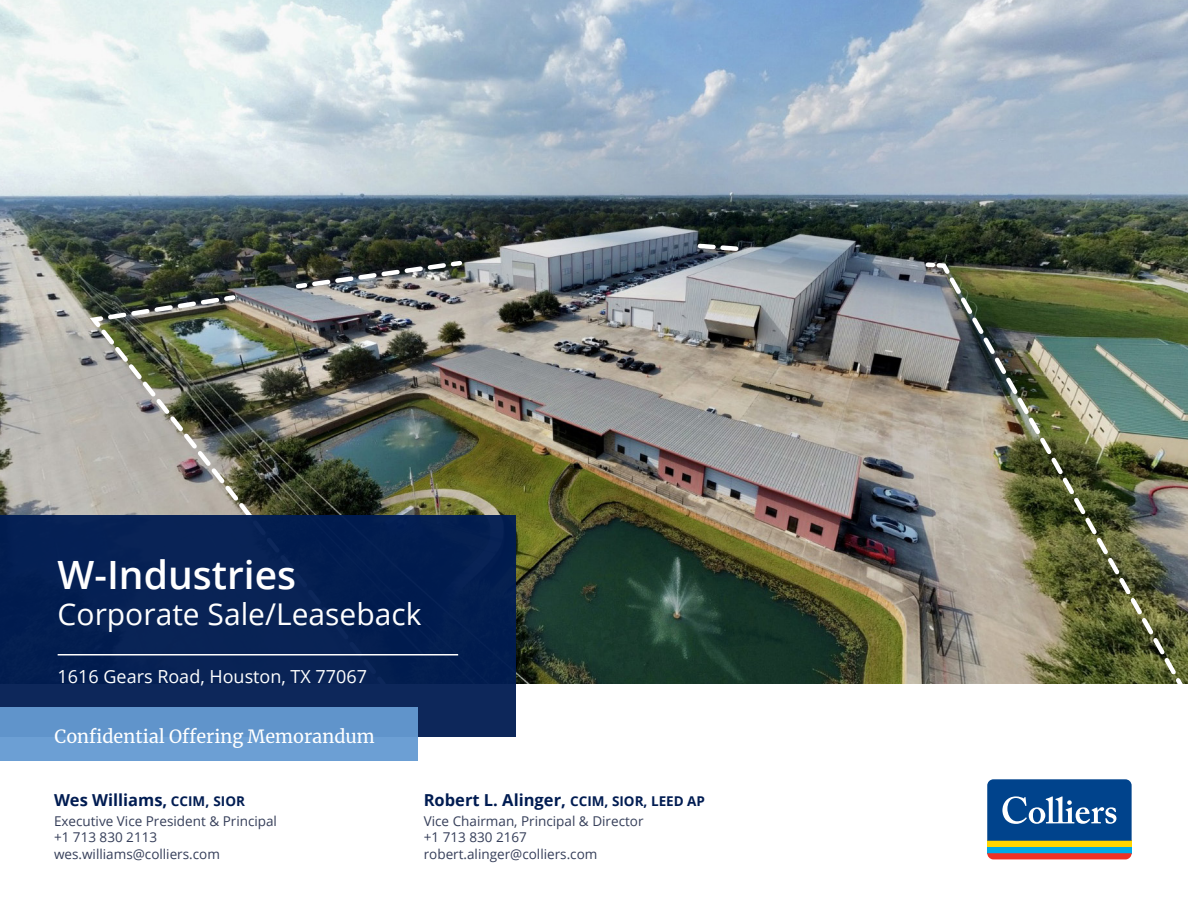
<style>
.page{position:relative;width:1188px;height:918px;background:#fff}
.page>*{position:absolute;margin:0;border:0;box-sizing:border-box;transform-origin:0 0}
.t1{font:600 39px "Open Sans";color:#fff}
.t2{font:30px "Open Sans";color:#fff}
.t3{font:18px "Merriweather";color:#fff}
.t4{font:18px "Open Sans";color:#fff}
.t5{font:700 16.5px "Open Sans";color:#001c52}
.t6{font:13.5px/16.5px "Open Sans";color:#353e59}
.s1{font-size:13.5px}
</style>
<div class="page">
<img style="left:0;top:0;width:1188px;height:684px">
<img style="left:86px;top:292px;width:304px;height:223px">
<div style="left:0;top:515px;width:516px;height:222px;background:#001c52"></div>
<hr style="left:58px;top:654px;width:400px;height:2px;background:#fff">
<div style="left:0;top:707px;width:418px;height:54px;background:#6094cb"></div>
<svg style="left:695px;top:241px;width:46px;height:13px"></svg>
<img style="left:923px;top:260px;width:265px;height:424px">
<img style="left:293px;top:258px;width:172px;height:33px">
<svg style="left:985px;top:777px;width:149px;height:85px"></svg>
<div style="left:987px;top:847px;width:145px;height:6px;background:#00a8e4"></div>
<div style="left:987px;top:841px;width:145px;height:6px;background:#ffd600"></div>
<svg style="left:987px;top:853px;width:145px;height:6px"></svg>
<svg style="left:987px;top:779px;width:145px;height:62px;background:#1e5998"></svg>
<h1 class="t1" style="left:58px;top:548px;width:240px">W-Industries</h1>
<h2 class="t2" style="left:58px;top:594px;width:365px">Corporate Sale/Leaseback</h2>
<h3 class="t4" style="left:58px;top:664px;width:311px">1616 Gears Road, Houston, TX 77067</h3>
<h3 class="t3" style="left:55px;top:724px;width:322px">Confidential Offering Memorandum</h3>
<p class="t5" style="left:54px;top:788px;width:193px">Wes Williams, <span class="s1">CCIM, SIOR</span></p>
<p class="t6" style="left:54px;top:812px;width:225px">Executive Vice President &amp; Principal +1 713 830 2113 wes.williams@colliers.com</p>
<p class="t5" style="left:424px;top:788px;width:283px">Robert L. Alinger, <span class="s1">CCIM, SIOR, LEED AP</span></p>
<p class="t6" style="left:424px;top:812px;width:221px">Vice Chairman, Principal &amp; Director +1 713 830 2167 robert.alinger@colliers.com</p>
</div>
